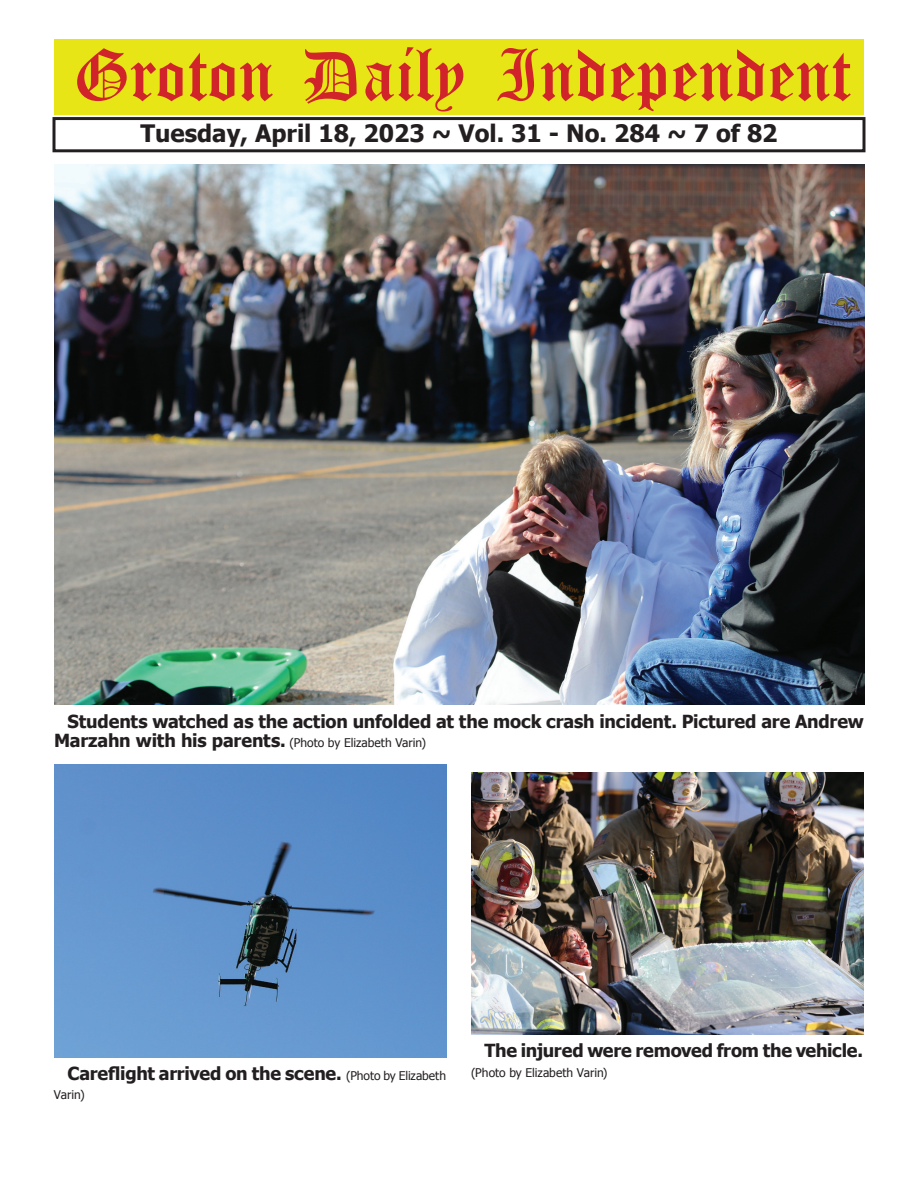
<style>
.page{position:relative;width:918px;height:1188px;background:#fff}
.page>*{position:absolute;margin:0;border:0;box-sizing:border-box;transform-origin:0 0}
.t1{font:54px "Old English Five";color:#d1232a}
.t2{font:700 24px "Tahoma";color:#231f20}
.t3{font:700 18px "Tahoma";letter-spacing:-.01em;color:#231f20}
.t4{font:12px "Tahoma";color:#231f20}
.s1{font-weight:700;font-size:18px}
.s2{font-weight:400;font-size:12px}
</style>
<div class="page">
<div style="left:52px;top:117px;width:814px;height:35px;border:3px solid #231f20"></div>
<div style="left:54px;top:40px;width:810px;height:75px;background:#e7e515"></div>
<img style="left:54px;top:164px;width:810px;height:540px">
<img style="left:54px;top:765px;width:393px;height:292px">
<img style="left:471px;top:773px;width:393px;height:262px">
<h1 class="t1" style="left:73px;top:50px;width:779px">Groton Daily Independent</h1>
<h2 class="t2" style="left:141px;top:116px;width:639px">Tuesday, April 18, 2023 ~ Vol. 31 - No. 284 ~ 7 of 82</h2>
<p class="t3" style="left:68px;top:708px;width:798px">Students watched as the action unfolded at the mock crash incident. Pictured are Andrew</p>
<p class="t4" style="left:54px;top:735px;width:374px"><span class="s1">Marzahn with his parents.</span> (Photo by Elizabeth Varin)</p>
<p class="t3" style="left:68px;top:1061px;width:380px">Careflight arrived on the scene. <span class="s2">(Photo by Elizabeth</span></p>
<p class="t4" style="left:54px;top:1087px;width:32px">Varin)</p>
<p class="t3" style="left:484px;top:1038px;width:380px">The injured were removed from the vehicle.</p>
<p class="t4" style="left:471px;top:1064px;width:138px">(Photo by Elizabeth Varin)</p>
</div>
